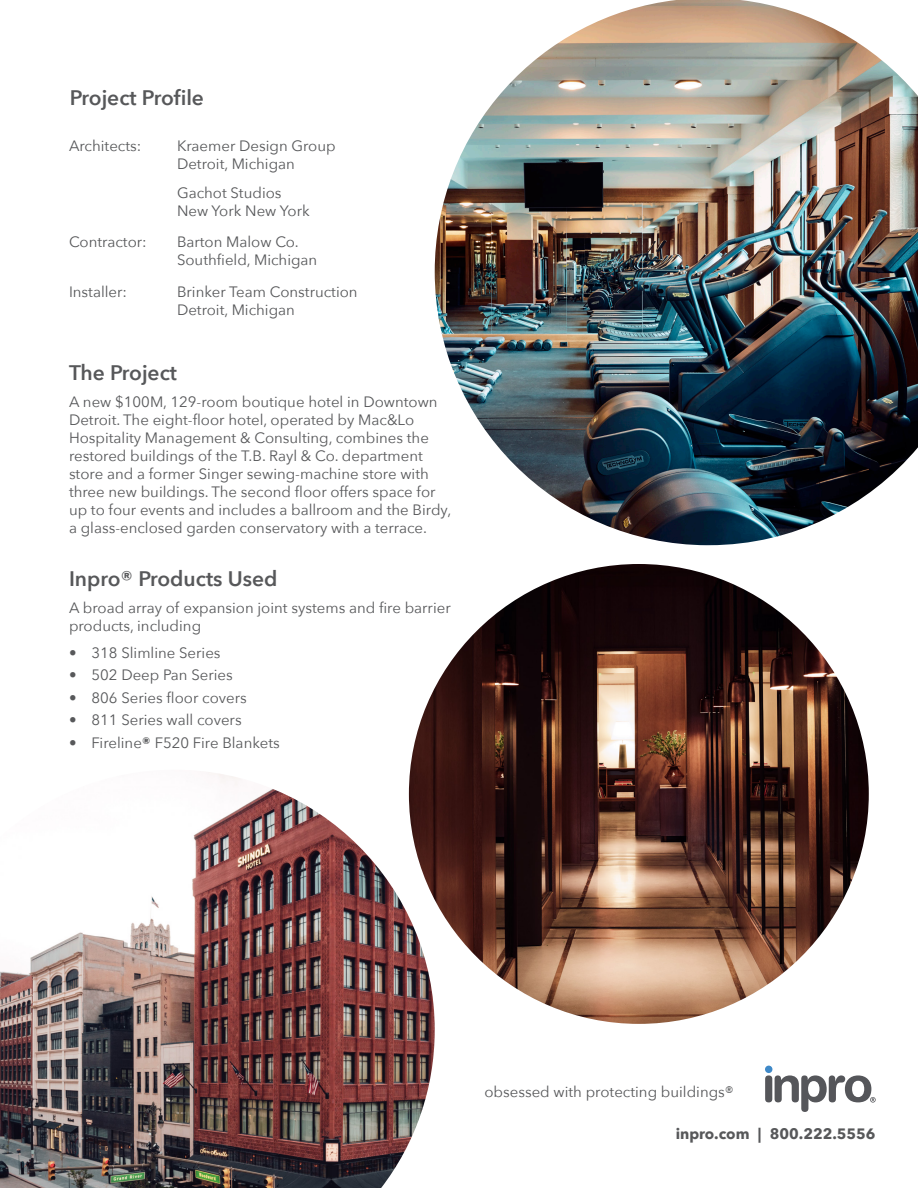
<style>
.page{position:relative;width:918px;height:1188px;background:#fff}
.page>*{position:absolute;margin:0;border:0;box-sizing:border-box;transform-origin:0 0}
.t1{font:600 21px "Avenir Next";color:#57585a}
.t2{font:15px/18px "Avenir Next";color:#57585a}
.t3{font:700 15px "Avenir Next";color:#57585a}
.s1{font-weight:700}
</style>
<div class="page">
<div style="left:765px;top:1066px;width:7px;height:7px;background:#3f89c8;border-radius:50%"></div>
<div style="left:765px;top:1075px;width:7px;height:27px;background:#55565a;border-radius:4px"></div>
<svg style="left:775px;top:1075px;width:101px;height:37px"></svg>
<img style="left:435px;top:0;width:483px;height:545px">
<img style="left:0;top:772px;width:435px;height:416px">
<img style="left:409px;top:564px;width:460px;height:460px;border-radius:230px">
<h1 class="t1" style="left:70px;top:80px;width:136px">Project Profile</h1>
<p class="t2" style="left:69px;top:136px;width:74px">Architects:</p>
<p class="t2" style="left:177px;top:136px;width:160px">Kraemer Design Group<br>Detroit, Michigan</p>
<p class="t2" style="left:177px;top:183px;width:134px">Gachot Studios<br>New York New York</p>
<p class="t2" style="left:69px;top:232px;width:79px">Contractor:</p>
<p class="t2" style="left:177px;top:232px;width:142px">Barton Malow Co.<br>Southfield, Michigan</p>
<p class="t2" style="left:69px;top:282px;width:60px">Installer:</p>
<p class="t2" style="left:177px;top:282px;width:182px">Brinker Team Construction<br>Detroit, Michigan</p>
<h1 class="t1" style="left:69px;top:355px;width:110px">The Project</h1>
<p class="t2" style="left:69px;top:393px;width:384px">A new $100M, 129-room boutique hotel in Downtown Detroit. The eight-floor hotel, operated by Mac&amp;Lo Hospitality Management &amp; Consulting, combines the restored buildings of the T.B. Rayl &amp; Co. department store and a former Singer sewing-machine store with three new buildings. The second floor offers space for up to four events and includes a ballroom and the Birdy, a glass-enclosed garden conservatory with a terrace.</p>
<h1 class="t1" style="left:69px;top:560px;width:210px">Inpro® Products Used</h1>
<p class="t2" style="left:69px;top:598px;width:383px">A broad array of expansion joint systems and fire barrier products, including</p>
<p class="t2" style="left:69px;top:643px;width:153px">• 318 Slimline Series</p>
<p class="t2" style="left:69px;top:665px;width:165px">• 502 Deep Pan Series</p>
<p class="t2" style="left:69px;top:688px;width:179px">• 806 Series floor covers</p>
<p class="t2" style="left:69px;top:710px;width:174px">• 811 Series wall covers</p>
<p class="t2" style="left:69px;top:733px;width:212px">• Fireline<span class="s1">®</span> F520 Fire Blankets</p>
<p class="t2" style="left:484px;top:1082px;width:251px">obsessed with protecting buildings®</p>
<p class="t3" style="left:676px;top:1120px;width:201px">inpro.com | 800.222.5556</p>
</div>
